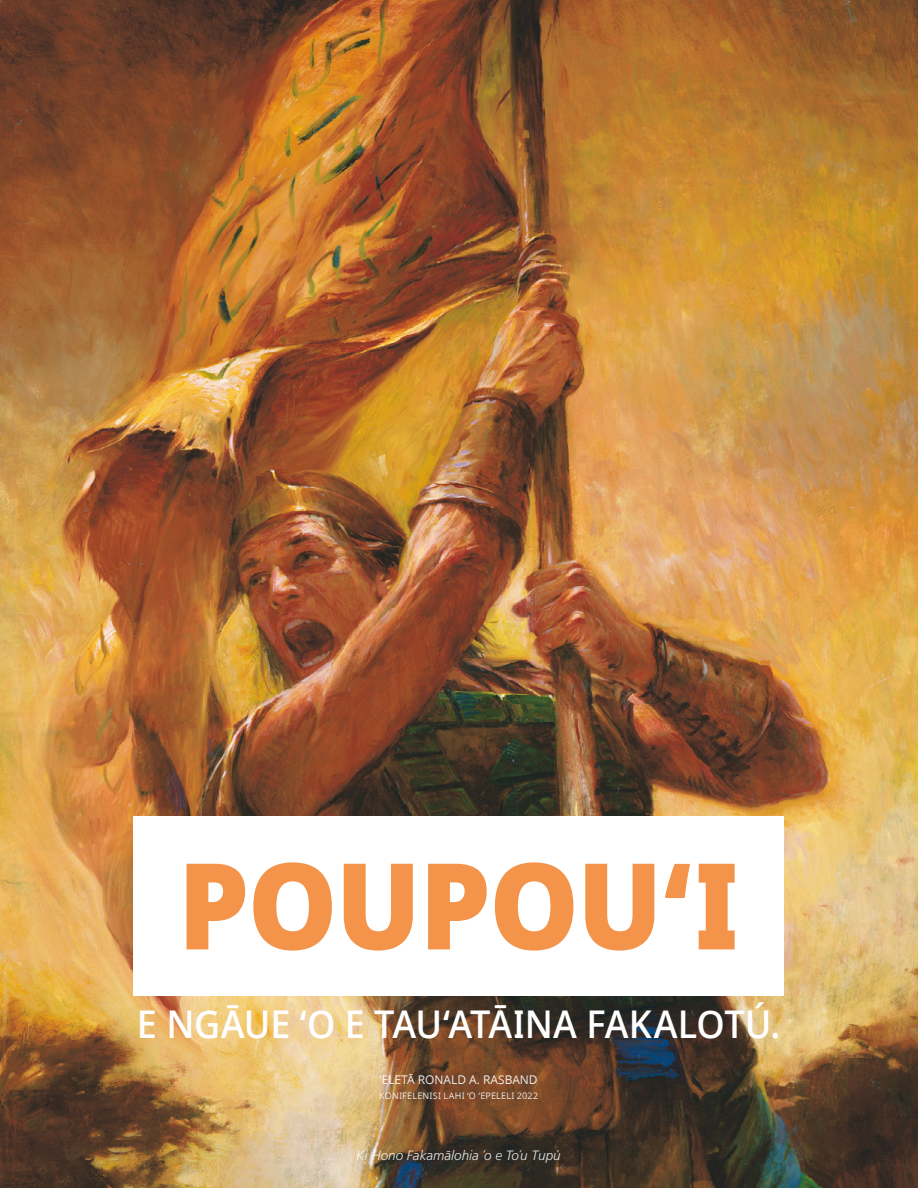
<style>
.page{position:relative;width:918px;height:1188px;background:#fff}
.page>*{position:absolute;margin:0;border:0;box-sizing:border-box;transform-origin:0 0}
.t1{font:800 120px "Dots Solidlds Lat";letter-spacing:-.015em;color:#f38836;scale:.94 1}
.Pull_Quote_Rasband{font:600 38.25px "Dots Solidlds Lat";letter-spacing:-.01em;color:#fff;scale:.94 1}
.t2{font:italic 300 13.5px "Frutigerlds Lat";color:#fff}
.t3{font:12px "Dots Solidlds Lat";color:#fff}
.t4{font:9px "Dots Solidlds Lat";letter-spacing:.025em;color:#fff}
</style>
<div class="page">
<img style="left:0;top:0;width:918px;height:1188px">
<div style="left:133px;top:816px;width:651px;height:180px;background:#fff"></div>
<h1 class="t1" style="left:178px;top:814px;width:599px">POUPOUʻI</h1>
<p class="Pull_Quote_Rasband" style="left:137px;top:996px;width:686px">E NGĀUE ʻO E TAUʻATĀINA FAKALOTÚ.</p>
<h3 class="t3" style="left:380px;top:1071px;width:160px">ʻELETĀ RONALD A. RASBAND</h3>
<p class="t4" style="left:379px;top:1089px;width:160px">KONIFELENISI LAHI ʻO ʻEPELELI 2022</p>
<h3 class="t2" style="left:357px;top:1145px;width:205px">Ki Hono Fakamālohia ʻo e Toʻu Tupú</h3>
</div>
